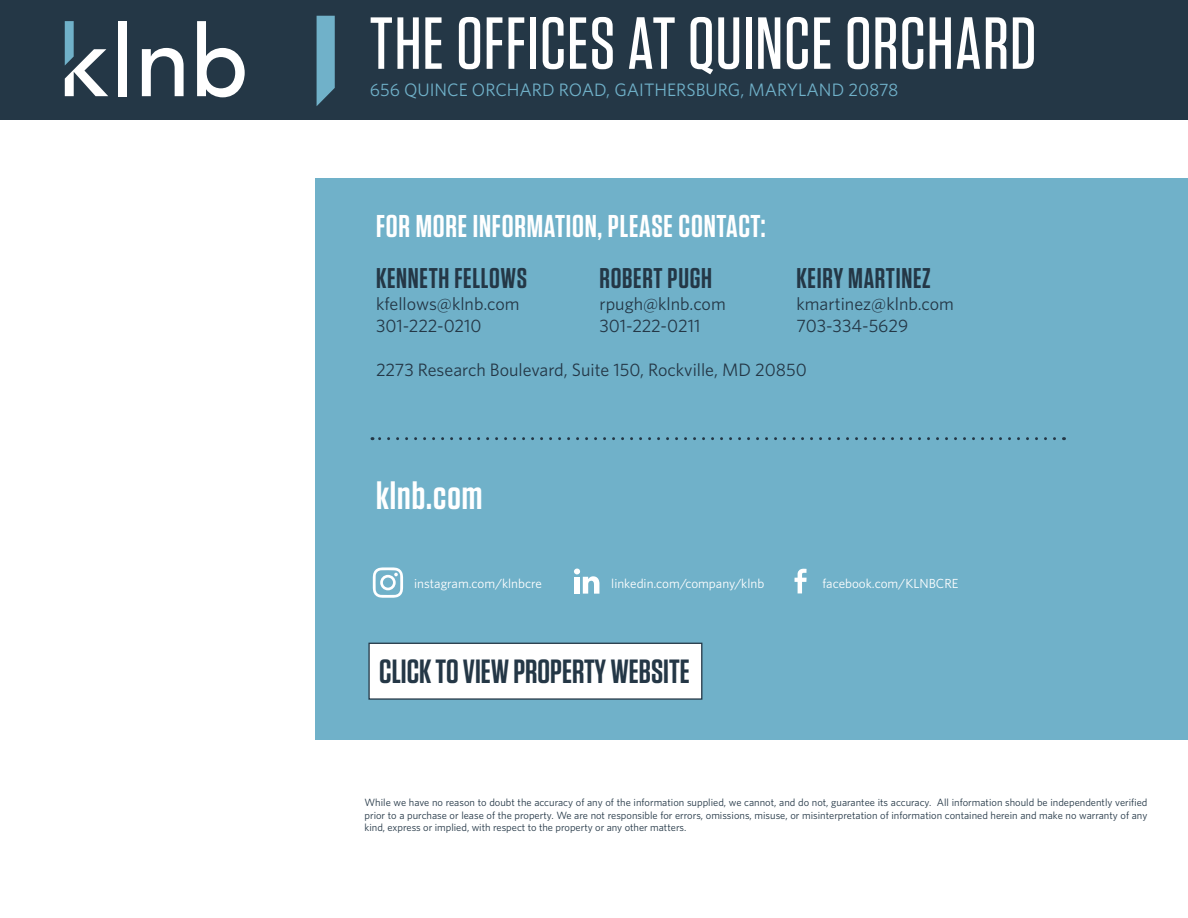
<style>
.page{position:relative;width:1188px;height:918px;background:#fff}
.page>*{position:absolute;margin:0;border:0;box-sizing:border-box;transform-origin:0 0}
.t1{font:500 73.5px "Tungsten";letter-spacing:.015em;color:#fff}
.t2{font:600 39px "Tungsten";letter-spacing:.025em;color:#fff}
.t3{font:600 33.6px "Tungsten";color:#243746}
.t4{font:600 31.5px "Tungsten";letter-spacing:.025em;color:#fff}
.t5{font:600 28.5px "Tungsten";letter-spacing:.025em;color:#243746}
.t6{font:18px/21.6px "Whitney";color:#243746}
.t7{font:18px "Whitney";color:#70b1c9}
.t8{font:13.2px "Whitney";color:#fff}
.t9{font:10.5px/12.6px "Whitney";color:#243746;text-align:justify}
</style>
<div class="page">
<div style="left:0;top:0;width:1188px;height:120px;background:#243746"></div>
<svg style="left:317px;top:16px;width:18px;height:90px;background:#67a3ba"></svg>
<svg style="left:65px;top:21px;width:43px;height:75px"></svg>
<div style="left:118px;top:21px;width:9px;height:75px;background:#fff"></div>
<svg style="left:142px;top:48px;width:42px;height:48px"></svg>
<svg style="left:197px;top:21px;width:48px;height:76px"></svg>
<div style="left:315px;top:178px;width:873px;height:562px;background:#70b1c9"></div>
<svg style="left:372px;top:437px;width:683px;height:3px"></svg>
<svg style="left:795px;top:569px;width:12px;height:24px"></svg>
<div style="left:368px;top:643px;width:334px;height:57px;background:#fff;border:1px solid #243746"></div>
<svg style="left:574px;top:568px;width:25px;height:26px"></svg>
<div style="left:574px;top:577px;width:6px;height:17px;background:#fff"></div>
<svg style="left:373px;top:567px;width:30px;height:31px"></svg>
<h1 class="t1" style="left:370px;top:10px;width:668px">THE OFFICES AT QUINCE ORCHARD</h1>
<h3 class="t7" style="left:370px;top:81px;width:530px">656 QUINCE ORCHARD ROAD, GAITHERSBURG, MARYLAND 20878</h3>
<h3 class="t4" style="left:376px;top:212px;width:391px">FOR MORE INFORMATION, PLEASE CONTACT:</h3>
<h3 class="t5" style="left:376px;top:266px;width:152px">KENNETH FELLOWS</h3>
<h3 class="t6" style="left:376px;top:294px;width:145px">kfellows@klnb.com<br>301-222-0210</h3>
<h3 class="t5" style="left:600px;top:266px;width:114px">ROBERT PUGH</h3>
<h3 class="t6" style="left:600px;top:294px;width:128px">rpugh@klnb.com<br>301-222-0211</h3>
<h3 class="t5" style="left:796px;top:266px;width:136px">KEIRY MARTINEZ</h3>
<h3 class="t6" style="left:796px;top:294px;width:159px">kmartinez@klnb.com<br>703-334-5629</h3>
<h3 class="t6" style="left:376px;top:359px;width:432px">2273 Research Boulevard, Suite 150, Rockville, MD 20850</h3>
<h2 class="t2" style="left:376px;top:478px;width:108px">klnb.com</h2>
<p class="t8" style="left:414px;top:577px;width:129px">instagram.com/klnbcre</p>
<p class="t8" style="left:611px;top:577px;width:154px">linkedin.com/company/klnb</p>
<h3 class="t3" style="left:379px;top:657px;width:312px">CLICK TO VIEW PROPERTY WEBSITE</h3>
<p class="t8" style="left:823px;top:577px;width:137px">facebook.com/KLNBCRE</p>
<p class="t9" style="left:364px;top:797px;width:785px">While we have no reason to doubt the accuracy of any of the information supplied, we cannot, and do not, guarantee its accuracy. All information should be independently verified prior to a purchase or lease of the property. We are not responsible for errors, omissions, misuse, or misinterpretation of information contained herein and make no warranty of any kind, express or implied, with respect to the property or any other matters.</p>
</div>
